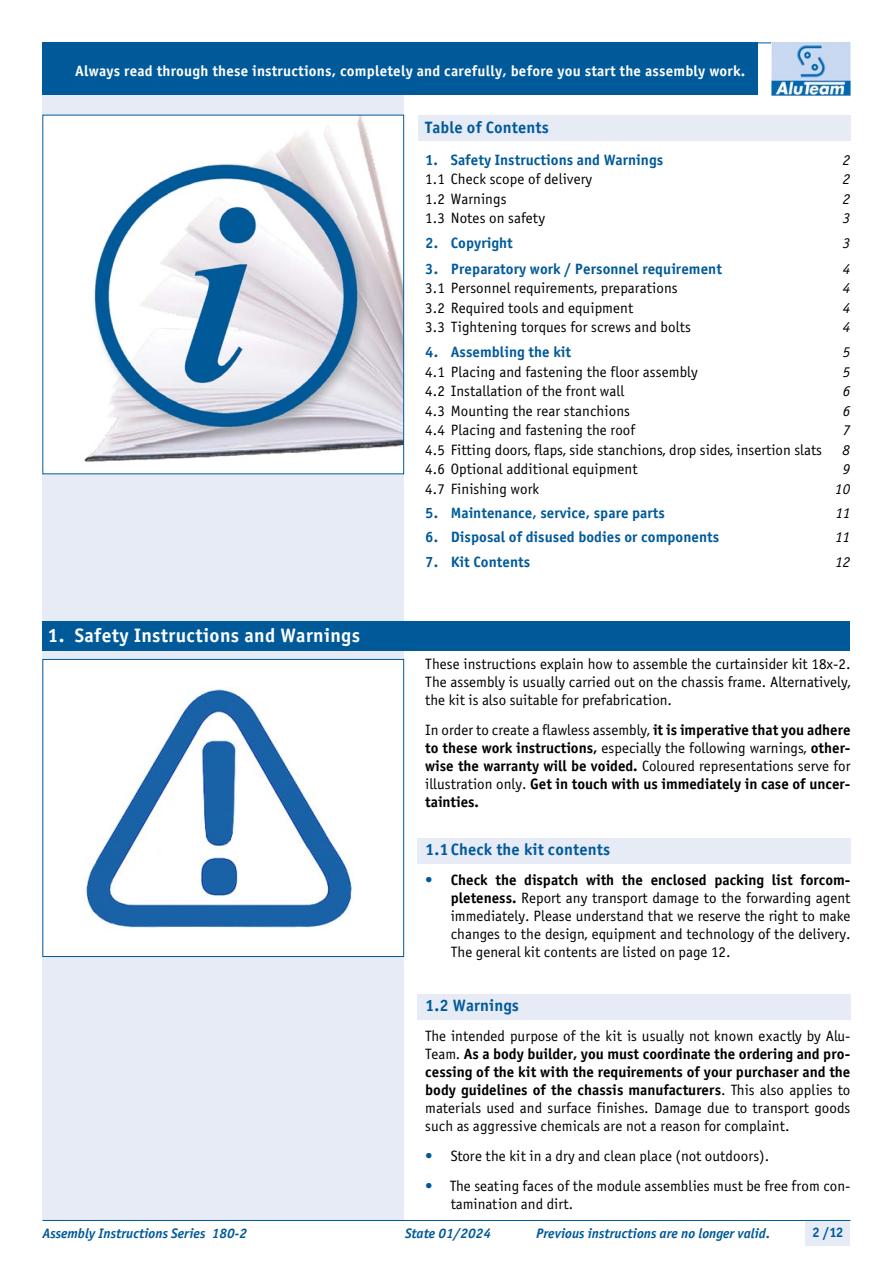
<style>
.page{position:relative;width:893px;height:1263px;background:#fff}
.page>*{position:absolute;margin:0;border:0;box-sizing:border-box;transform-origin:0 0}
.t1{font:19.5px "Officina Sans Bold ITC";letter-spacing:.02em;color:#fff}
.t2{font:16.5px "Officina Sans Bold ITC";letter-spacing:.01em;color:#005a9a}
.t3{font:15px/18px "Officina Sans Book ITC";color:#000;text-align:justify}
.t4{font:15px/18px "Officina Sans Bold ITC";color:#000}
.t5{font:15px "Officina Sans Bold ITC";letter-spacing:.005em;color:#005a9a}
.t6{font:15px "Officina Sans Bold ITC";letter-spacing:.015em;color:#fff}
.t7{font:italic 15px "Officina Sans Book ITC";letter-spacing:.005em;color:#000}
.t8{font:italic 13.8px "Officina Sans Bold ITC";color:#005a9a}
.t9{font:13.8px "Officina Sans Bold ITC";color:#005a9a}
.s1{font-family:"Officina Sans Bold ITC"}
.s2{font-family:"Officina Sans Book ITC"}
.s3{font-family:"Officina Sans Book ITC";color:#005a9a}
.s4{color:#005a9a}
</style>
<div class="page">
<div style="left:43px;top:42px;width:361px;height:1178px;background:#e6ebf6"></div>
<div style="left:806px;top:1220px;width:44px;height:26px;background:#e6ebf6"></div>
<hr style="left:43px;top:1220px;width:807px;height:1px;background:#005a9a">
<hr style="left:43px;top:43px;width:807px;height:1px;background:#005a9a">
<div style="left:418px;top:994px;width:433px;height:25px;background:#e6ebf6"></div>
<div style="left:418px;top:115px;width:432px;height:25px;background:#e6ebf6"></div>
<div style="left:418px;top:838px;width:433px;height:25px;background:#e6ebf6"></div>
<div style="left:43px;top:621px;width:807px;height:30px;background:#005a9a"></div>
<img style="left:45px;top:117px;width:357px;height:355px">
<div style="left:43px;top:43px;width:715px;height:52px;background:#005a9a"></div>
<div style="left:43px;top:659px;width:361px;height:297px;background:#fff"></div>
<img style="left:86px;top:689px;width:266px;height:239px">
<div style="left:43px;top:659px;width:361px;height:298px;border:1px solid #005a9a"></div>
<img style="left:772px;top:42px;width:78px;height:53px">
<p class="t6" style="left:75px;top:61px;width:671px">Always read through these instructions, completely and carefully, before you start the assembly work.</p>
<h1 class="t1" style="left:47px;top:623px;width:314px">1. Safety Instructions and Warnings</h1>
<p class="t2" style="left:425px;top:117px;width:125px">Table of Contents</p>
<p class="t5" style="left:425px;top:150px;width:239px">1. Safety Instructions and Warnings</p>
<p class="t7" style="left:843px;top:151px;width:9px">2</p>
<p class="t3" style="left:425px;top:170px;width:168px">1.1 Check scope of delivery</p>
<p class="t7" style="left:843px;top:171px;width:9px">2</p>
<p class="t3" style="left:425px;top:190px;width:83px">1.2 Warnings</p>
<p class="t7" style="left:843px;top:190px;width:9px">2</p>
<p class="t3" style="left:425px;top:209px;width:121px">1.3 Notes on safety</p>
<p class="t7" style="left:843px;top:210px;width:9px">3</p>
<p class="t5" style="left:425px;top:234px;width:89px">2. Copyright</p>
<p class="t7" style="left:843px;top:235px;width:9px">3</p>
<p class="t5" style="left:425px;top:259px;width:298px">3. Preparatory work / Personnel requirement</p>
<p class="t7" style="left:843px;top:260px;width:9px">4</p>
<p class="t3" style="left:425px;top:279px;width:254px">3.1 Personnel requirements, preparations</p>
<p class="t7" style="left:843px;top:280px;width:9px">4</p>
<p class="t3" style="left:425px;top:299px;width:210px">3.2 Required tools and equipment</p>
<p class="t7" style="left:843px;top:299px;width:9px">4</p>
<p class="t3" style="left:425px;top:318px;width:267px">3.3 Tightening torques for screws and bolts</p>
<p class="t7" style="left:843px;top:319px;width:9px">4</p>
<p class="t5" style="left:425px;top:343px;width:147px">4. Assembling the kit</p>
<p class="t7" style="left:843px;top:344px;width:9px">5</p>
<p class="t3" style="left:425px;top:363px;width:274px">4.1 Placing and fastening the floor assembly</p>
<p class="t7" style="left:843px;top:363px;width:9px">5</p>
<p class="t3" style="left:425px;top:382px;width:201px">4.2 Installation of the front wall</p>
<p class="t7" style="left:843px;top:383px;width:9px">6</p>
<p class="t3" style="left:425px;top:402px;width:206px">4.3 Mounting the rear stanchions</p>
<p class="t7" style="left:843px;top:402px;width:9px">6</p>
<p class="t3" style="left:425px;top:421px;width:211px">4.4 Placing and fastening the roof</p>
<p class="t7" style="left:843px;top:422px;width:9px">7</p>
<p class="t3" style="left:425px;top:441px;width:398px">4.5 Fitting doors, flaps, side stanchions, drop sides, insertion slats</p>
<p class="t7" style="left:843px;top:441px;width:9px">8</p>
<p class="t3" style="left:425px;top:460px;width:214px">4.6 Optional additional equipment</p>
<p class="t7" style="left:843px;top:461px;width:9px">9</p>
<p class="t3" style="left:425px;top:480px;width:115px">4.7 Finishing work</p>
<p class="t7" style="left:835px;top:480px;width:17px">10</p>
<p class="t5" style="left:425px;top:504px;width:241px">5. Maintenance, service, spare parts</p>
<p class="t7" style="left:836px;top:505px;width:17px">11</p>
<p class="t5" style="left:425px;top:528px;width:296px">6. Disposal of disused bodies or components</p>
<p class="t7" style="left:835px;top:529px;width:17px">11</p>
<p class="t5" style="left:425px;top:552px;width:106px">7. Kit Contents</p>
<p class="t7" style="left:835px;top:553px;width:17px">12</p>
<p class="t3" style="left:425px;top:655px;width:427px">These instructions explain how to assemble the curtainsider kit 18x-2.<br>The assembly is usually carried out on the chassis frame. Alternatively, the kit is also suitable for prefabrication.</p>
<p class="t3" style="left:425px;top:721px;width:427px">In order to create a flawless assembly, <span class="s1">it is imperative that you adhere to these work instructions,</span> especially the following warnings, <span class="s1">other&shy;wise the warranty will be voided.</span> Coloured representations serve for</p>
<p class="t4" style="left:425px;top:775px;width:427px"><span class="s2">illustration only.</span> Get in touch with us immediately in case of uncer&shy;tainties.</p>
<p class="t2" style="left:425px;top:839px;width:186px">1.1Check the kit contents</p>
<p class="t4" style="left:425px;top:871px;width:427px"><span class="s3">•</span> Check the dispatch with the enclosed packing list forcom-</p>
<p class="t3" style="left:451px;top:889px;width:401px"><span class="s1">pleteness.</span> Report any transport damage to the forwarding agent immediately. Please understand that we reserve the right to make changes to the design, equipment and technology of the delivery.<br>The general kit contents are listed on page 12.</p>
<p class="t2" style="left:425px;top:995px;width:95px">1.2 Warnings</p>
<p class="t3" style="left:425px;top:1027px;width:427px">The intended purpose of the kit is usually not known exactly by Alu-</p>
<p class="t4" style="left:425px;top:1045px;width:427px;text-align:justify"><span class="s2">Team.</span> As a body builder, you must coordinate the ordering and pro&shy;cessing of the kit with the requirements of your purchaser and the body guidelines of the chassis manufacturers<span class="s2">. This also applies to</span></p>
<p class="t3" style="left:425px;top:1099px;width:427px">materials used and surface finishes. Damage due to transport goods such as aggressive chemicals are not a reason for complaint.</p>
<p class="t3" style="left:425px;top:1147px;width:345px"><span class="s4">•</span> Store the kit in a dry and clean place (not outdoors).</p>
<p class="t3" style="left:451px;top:1177px;width:401px;text-indent:-26px"><span class="s4">•</span> The seating faces of the module assemblies must be free from con&shy;tamination and dirt.</p>
<p class="t8" style="left:43px;top:1225px;width:206px">Assembly Instructions Series 180-2</p>
<p class="t8" style="left:405px;top:1225px;width:88px">State 01/2024</p>
<p class="t8" style="left:536px;top:1225px;width:235px">Previous instructions are no longer valid.</p>
<p class="t9" style="left:812px;top:1224px;width:33px">2 /12</p>
</div>
